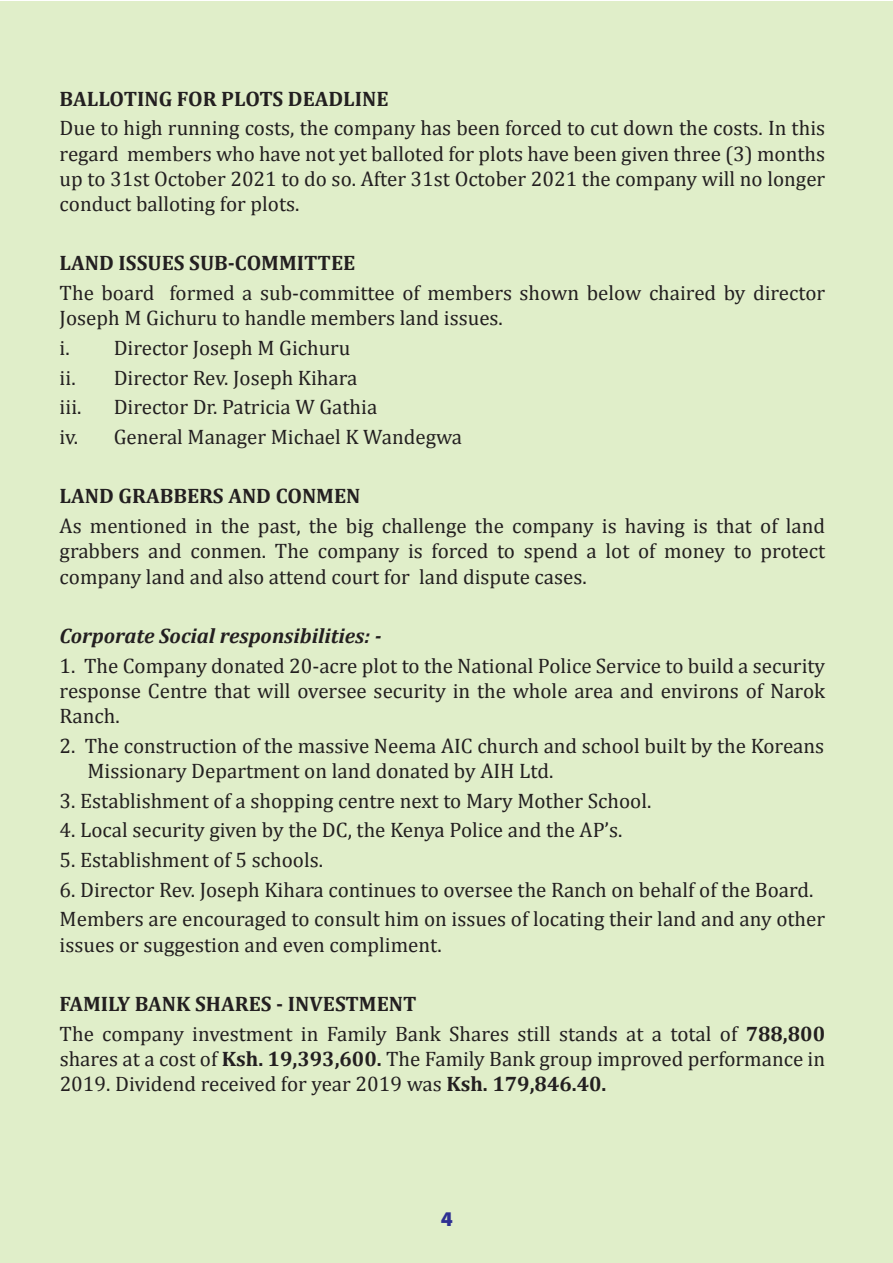
<style>
.page{position:relative;width:893px;height:1263px;background:#fff}
.page>*{position:absolute;margin:0;border:0;box-sizing:border-box;transform-origin:0 0}
.t1{font:21px/25.2px "Cambria";color:#231f20}
.t2{font:700 21px "Cambria";color:#231f20}
.t3{font:italic 700 21px "Cambria";color:#231f20}
.t4{font:900 21px "Myriad Pro";color:#2e3092}
.s1{font-weight:700}
</style>
<div class="page">
<div style="left:0;top:2px;width:893px;height:1261px;background:#e0eec9"></div>
<p class="t2" style="left:60px;top:86px;width:330px">BALLOTING FOR PLOTS DEADLINE</p>
<p class="t1" style="left:60px;top:115px;width:767px;text-align:justify">Due to high running costs, the company has been forced to cut down the costs. In this regard members who have not yet balloted for plots have been given three (3) months up to 31st October 2021 to do so. After 31st October 2021 the company will no longer conduct balloting for plots.</p>
<p class="t2" style="left:60px;top:250px;width:297px">LAND ISSUES SUB-COMMITTEE</p>
<p class="t1" style="left:60px;top:280px;width:767px">The board formed a sub-committee of members shown below chaired by director<br>Joseph M Gichuru to handle members land issues.</p>
<p class="t1" style="left:60px;top:333px;width:299px;line-height:29.7px">i. Director Joseph M Gichuru ii. Director Rev. Joseph Kihara iii.</p>
<p class="t1" style="left:60px;top:392px;width:404px;line-height:29.7px;text-indent:54px">Director Dr. Patricia W Gathia<br>iv. General Manager Michael K Wandegwa</p>
<p class="t2" style="left:60px;top:483px;width:302px">LAND GRABBERS AND CONMEN</p>
<p class="t1" style="left:60px;top:513px;width:767px;text-align:justify">As mentioned in the past, the big challenge the company is having is that of land grabbers and conmen. The company is forced to spend a lot of money to protect company land and also attend court for land dispute cases.</p>
<p class="t3" style="left:60px;top:623px;width:323px">Corporate Social responsibilities: -</p>
<p class="t1" style="left:60px;top:653px;width:767px;text-align:justify">1. The Company donated 20-acre plot to the National Police Service to build a security response Centre that will oversee security in the whole area and environs of Narok Ranch.</p>
<p class="t1" style="left:87px;top:733px;width:738px;text-indent:-28px">2. The construction of the massive Neema AIC church and school built by the Koreans<br>Missionary Department on land donated by AIH Ltd.</p>
<p class="t1" style="left:60px;top:788px;width:593px">3. Establishment of a shopping centre next to Mary Mother School.</p>
<p class="t1" style="left:60px;top:817px;width:564px">4. Local security given by the DC, the Kenya Police and the AP’s.</p>
<p class="t1" style="left:60px;top:847px;width:265px">5. Establishment of 5 schools.</p>
<p class="t1" style="left:60px;top:875px;width:767px;line-height:29.7px">6. Director Rev. Joseph Kihara continues to oversee the Ranch on behalf of the Board.<br>Members are encouraged to consult him on issues of locating their land and any other</p>
<p class="t1" style="left:60px;top:932px;width:384px">issues or suggestion and even compliment.</p>
<p class="t1" style="left:60px;top:989px;width:767px;line-height:29.7px"><span class="s1">FAMILY BANK SHARES - INVESTMENT<br></span>The company investment in Family Bank Shares still stands at a total of <span class="s1">788,800</span></p>
<p class="t1" style="left:60px;top:1046px;width:767px">shares at a cost of <span class="s1">Ksh. 19,393,600.</span> The Family Bank group improved performance in<br>2019. Dividend received for year 2019 was <span class="s1">Ksh. 179,846.40.</span></p>
<p class="t4" style="left:441px;top:1207px;width:14px">4</p>
</div>
